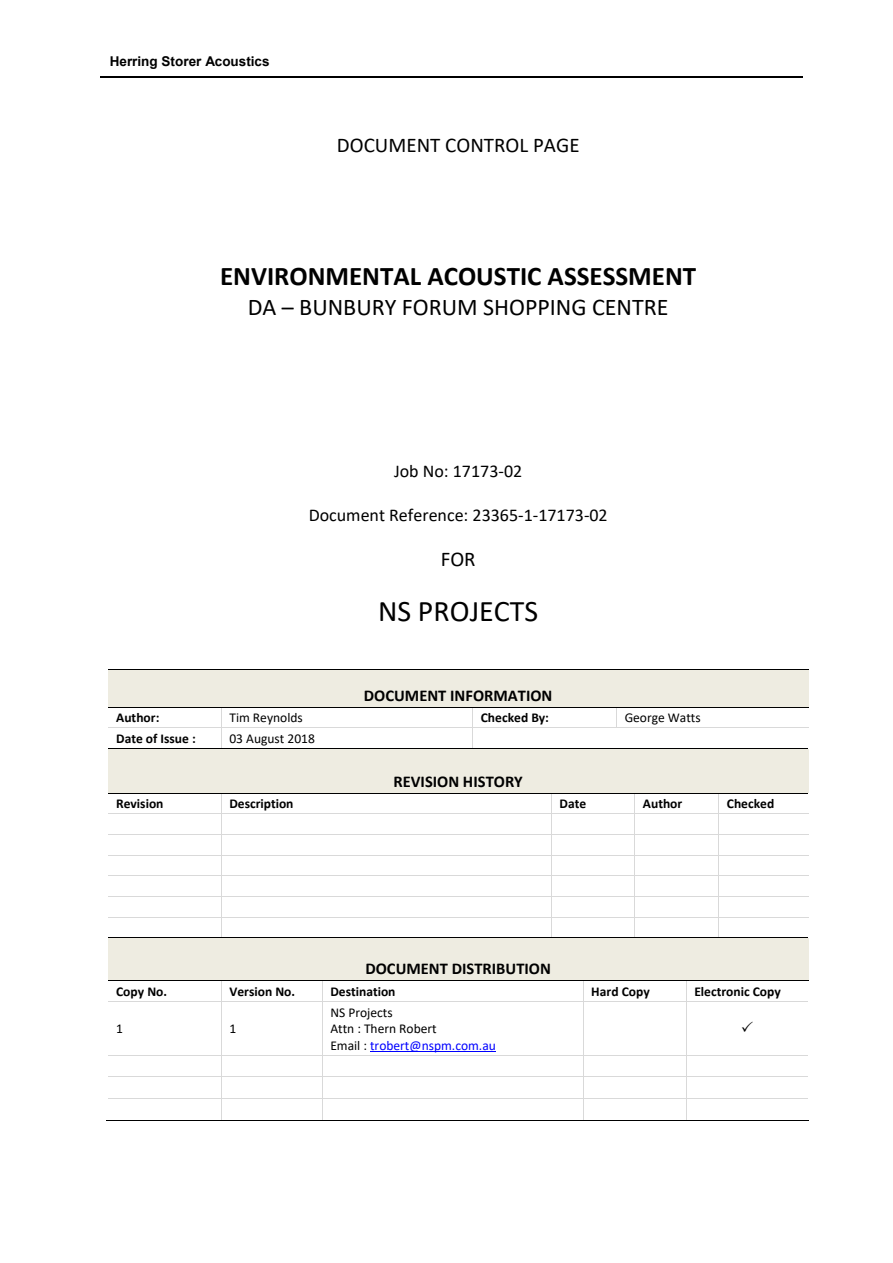
<style>
.page{position:relative;width:893px;height:1263px;background:#fff}
.page>*{position:absolute;margin:0;border:0;box-sizing:border-box;transform-origin:0 0}
.t1{font:30px "Calibri";color:#000}
.t2{font:700 27px "Calibri";color:#000}
.t3{font:24px "Calibri";color:#000}
.t4{font:21px "Calibri";color:#000}
.t5{font:18px "Calibri";color:#000}
.t6{font:700 16.5px "Calibri";color:#000}
.t7{font:700 13.5px "Calibri";color:#000}
.t8{font:13.5px/16.5px "Calibri";color:#000}
.t9{font:700 13.5px "Arial";color:#000}
.s1{color:#00f}
</style>
<div class="page">
<hr style="left:101px;top:77px;width:702px;height:1px;background:#000">
<div style="left:108px;top:670px;width:700px;height:37px;background:#eeece1"></div>
<hr style="left:108px;top:669px;width:700px;height:1px;background:#000">
<hr style="left:108px;top:707px;width:113px;height:1px;background:#000">
<hr style="left:221px;top:707px;width:251px;height:1px;background:#000">
<hr style="left:472px;top:707px;width:144px;height:1px;background:#000">
<hr style="left:616px;top:707px;width:192px;height:1px;background:#000">
<svg style="left:616px;top:708px;width:1px;height:20px"></svg>
<hr style="left:108px;top:728px;width:113px;height:1px;background:#d9d9d9">
<hr style="left:222px;top:728px;width:250px;height:1px;background:#d9d9d9">
<hr style="left:473px;top:728px;width:335px;height:1px;background:#d9d9d9">
<svg style="left:221px;top:708px;width:1px;height:40px"></svg>
<svg style="left:472px;top:708px;width:1px;height:40px"></svg>
<div style="left:108px;top:749px;width:700px;height:44px;background:#eeece1"></div>
<hr style="left:108px;top:748px;width:113px;height:1px;background:#000">
<hr style="left:221px;top:748px;width:251px;height:1px;background:#000">
<hr style="left:472px;top:748px;width:336px;height:1px;background:#000">
<hr style="left:108px;top:793px;width:113px;height:1px;background:#000">
<hr style="left:221px;top:793px;width:330px;height:1px;background:#000">
<hr style="left:551px;top:793px;width:83px;height:1px;background:#000">
<hr style="left:634px;top:793px;width:84px;height:1px;background:#000">
<hr style="left:718px;top:793px;width:90px;height:1px;background:#000">
<hr style="left:108px;top:814px;width:113px;height:1px;background:#d9d9d9">
<hr style="left:222px;top:814px;width:329px;height:1px;background:#d9d9d9">
<hr style="left:552px;top:814px;width:82px;height:1px;background:#d9d9d9">
<hr style="left:635px;top:814px;width:83px;height:1px;background:#d9d9d9">
<hr style="left:719px;top:814px;width:89px;height:1px;background:#d9d9d9">
<hr style="left:108px;top:834px;width:113px;height:1px;background:#d9d9d9">
<hr style="left:222px;top:834px;width:329px;height:1px;background:#d9d9d9">
<hr style="left:552px;top:834px;width:82px;height:1px;background:#d9d9d9">
<hr style="left:635px;top:834px;width:83px;height:1px;background:#d9d9d9">
<hr style="left:719px;top:834px;width:89px;height:1px;background:#d9d9d9">
<hr style="left:108px;top:855px;width:113px;height:1px;background:#d9d9d9">
<hr style="left:222px;top:855px;width:329px;height:1px;background:#d9d9d9">
<hr style="left:552px;top:855px;width:82px;height:1px;background:#d9d9d9">
<hr style="left:635px;top:855px;width:83px;height:1px;background:#d9d9d9">
<hr style="left:719px;top:855px;width:89px;height:1px;background:#d9d9d9">
<hr style="left:108px;top:876px;width:113px;height:1px;background:#d9d9d9">
<hr style="left:222px;top:876px;width:329px;height:1px;background:#d9d9d9">
<hr style="left:552px;top:876px;width:82px;height:1px;background:#d9d9d9">
<hr style="left:635px;top:876px;width:83px;height:1px;background:#d9d9d9">
<hr style="left:719px;top:876px;width:89px;height:1px;background:#d9d9d9">
<hr style="left:108px;top:896px;width:113px;height:1px;background:#d9d9d9">
<hr style="left:222px;top:896px;width:329px;height:1px;background:#d9d9d9">
<hr style="left:552px;top:896px;width:82px;height:1px;background:#d9d9d9">
<hr style="left:635px;top:896px;width:83px;height:1px;background:#d9d9d9">
<hr style="left:719px;top:896px;width:89px;height:1px;background:#d9d9d9">
<hr style="left:108px;top:917px;width:113px;height:1px;background:#d9d9d9">
<hr style="left:222px;top:917px;width:329px;height:1px;background:#d9d9d9">
<hr style="left:552px;top:917px;width:82px;height:1px;background:#d9d9d9">
<hr style="left:635px;top:917px;width:83px;height:1px;background:#d9d9d9">
<hr style="left:719px;top:917px;width:89px;height:1px;background:#d9d9d9">
<svg style="left:221px;top:794px;width:1px;height:144px"></svg>
<svg style="left:551px;top:794px;width:1px;height:144px"></svg>
<svg style="left:634px;top:794px;width:1px;height:144px"></svg>
<svg style="left:718px;top:794px;width:1px;height:144px"></svg>
<div style="left:108px;top:938px;width:700px;height:43px;background:#eeece1"></div>
<hr style="left:221px;top:938px;width:330px;height:1px;background:#000">
<hr style="left:222px;top:938px;width:330px;height:2px;background:#eeece1">
<hr style="left:551px;top:938px;width:83px;height:1px;background:#000">
<hr style="left:552px;top:938px;width:83px;height:2px;background:#eeece1">
<hr style="left:634px;top:938px;width:84px;height:1px;background:#000">
<hr style="left:635px;top:938px;width:84px;height:2px;background:#eeece1">
<hr style="left:718px;top:938px;width:90px;height:1px;background:#000">
<hr style="left:719px;top:938px;width:89px;height:2px;background:#eeece1">
<hr style="left:108px;top:981px;width:113px;height:1px;background:#000">
<hr style="left:221px;top:981px;width:101px;height:1px;background:#000">
<hr style="left:322px;top:981px;width:260px;height:1px;background:#000">
<hr style="left:582px;top:981px;width:103px;height:1px;background:#000">
<hr style="left:685px;top:981px;width:123px;height:1px;background:#000">
<hr style="left:370px;top:1051px;width:126px;height:1px;background:#00f">
<hr style="left:108px;top:1001px;width:113px;height:1px;background:#d9d9d9">
<svg style="left:221px;top:981px;width:1px;height:23px"></svg>
<hr style="left:222px;top:1001px;width:100px;height:1px;background:#d9d9d9">
<svg style="left:322px;top:981px;width:1px;height:23px"></svg>
<hr style="left:322px;top:1001px;width:260px;height:1px;background:#d9d9d9">
<hr style="left:583px;top:1001px;width:102px;height:1px;background:#d9d9d9">
<hr style="left:686px;top:1001px;width:122px;height:1px;background:#d9d9d9">
<hr style="left:221px;top:1004px;width:1px;height:51px;background:#d9d9d9">
<hr style="left:322px;top:1004px;width:1px;height:51px;background:#d9d9d9">
<hr style="left:582px;top:1004px;width:1px;height:51px;background:#d9d9d9">
<hr style="left:685px;top:1004px;width:1px;height:51px;background:#d9d9d9">
<hr style="left:108px;top:1055px;width:113px;height:1px;background:#d9d9d9">
<hr style="left:222px;top:1055px;width:100px;height:1px;background:#d9d9d9">
<hr style="left:322px;top:1055px;width:260px;height:1px;background:#d9d9d9">
<hr style="left:583px;top:1055px;width:102px;height:1px;background:#d9d9d9">
<hr style="left:686px;top:1055px;width:122px;height:1px;background:#d9d9d9">
<hr style="left:108px;top:1076px;width:113px;height:1px;background:#d9d9d9">
<hr style="left:222px;top:1076px;width:100px;height:1px;background:#d9d9d9">
<hr style="left:322px;top:1076px;width:260px;height:1px;background:#d9d9d9">
<hr style="left:583px;top:1076px;width:102px;height:1px;background:#d9d9d9">
<hr style="left:686px;top:1076px;width:122px;height:1px;background:#d9d9d9">
<hr style="left:108px;top:1098px;width:113px;height:1px;background:#d9d9d9">
<hr style="left:222px;top:1098px;width:100px;height:1px;background:#d9d9d9">
<hr style="left:322px;top:1098px;width:260px;height:1px;background:#d9d9d9">
<hr style="left:583px;top:1098px;width:102px;height:1px;background:#d9d9d9">
<hr style="left:686px;top:1098px;width:122px;height:1px;background:#d9d9d9">
<hr style="left:107px;top:1120px;width:114px;height:1px;background:#000">
<svg style="left:221px;top:1055px;width:1px;height:65px"></svg>
<hr style="left:221px;top:1120px;width:101px;height:1px;background:#000">
<svg style="left:322px;top:1056px;width:1px;height:64px"></svg>
<hr style="left:322px;top:1120px;width:260px;height:1px;background:#000">
<hr style="left:582px;top:1120px;width:103px;height:1px;background:#000">
<hr style="left:685px;top:1120px;width:123px;height:1px;background:#000">
<p class="t9" style="left:110px;top:54px;width:161px">Herring Storer Acoustics</p>
<h3 class="t4" style="left:337px;top:137px;width:244px">DOCUMENT CONTROL PAGE</h3>
<h2 class="t2" style="left:220px;top:264px;width:477px">ENVIRONMENTAL ACOUSTIC ASSESSMENT</h2>
<h3 class="t3" style="left:248px;top:297px;width:422px">DA – BUNBURY FORUM SHOPPING CENTRE</h3>
<h3 class="t5" style="left:394px;top:464px;width:130px">Job No: 17173‐02</h3>
<h3 class="t5" style="left:309px;top:508px;width:300px">Document Reference: 23365‐1‐17173‐02</h3>
<h3 class="t4" style="left:440px;top:551px;width:36px">FOR</h3>
<h1 class="t1" style="left:378px;top:598px;width:162px">NS PROJECTS</h1>
<p class="t6" style="left:364px;top:688px;width:190px">DOCUMENT INFORMATION</p>
<p class="t7" style="left:116px;top:712px;width:45px">Author:</p>
<p class="t8" style="left:229px;top:711px;width:75px">Tim Reynolds</p>
<p class="t7" style="left:481px;top:712px;width:70px">Checked By:</p>
<p class="t8" style="left:624px;top:711px;width:77px">George Watts</p>
<p class="t7" style="left:116px;top:733px;width:81px">Date of Issue :</p>
<p class="t8" style="left:229px;top:731px;width:87px">03 August 2018</p>
<p class="t6" style="left:393px;top:774px;width:131px">REVISION HISTORY</p>
<p class="t7" style="left:116px;top:798px;width:49px">Revision</p>
<p class="t7" style="left:229px;top:798px;width:66px">Description</p>
<p class="t7" style="left:559px;top:798px;width:28px">Date</p>
<p class="t7" style="left:643px;top:798px;width:41px">Author</p>
<p class="t7" style="left:727px;top:798px;width:49px">Checked</p>
<p class="t6" style="left:365px;top:962px;width:187px">DOCUMENT DISTRIBUTION</p>
<p class="t7" style="left:116px;top:986px;width:52px">Copy No.</p>
<p class="t7" style="left:229px;top:986px;width:67px">Version No.</p>
<p class="t7" style="left:330px;top:986px;width:67px">Destination</p>
<p class="t7" style="left:591px;top:986px;width:60px">Hard Copy</p>
<p class="t7" style="left:694px;top:986px;width:88px">Electronic Copy</p>
<p class="t8" style="left:116px;top:1021px;width:8px">1</p>
<p class="t8" style="left:229px;top:1021px;width:8px">1</p>
<p class="t8" style="left:330px;top:1005px;width:167px">NS Projects<br>Attn : Thern Robert<br>Email : <span class="s1">trobert@nspm.com.au</span></p>
</div>
